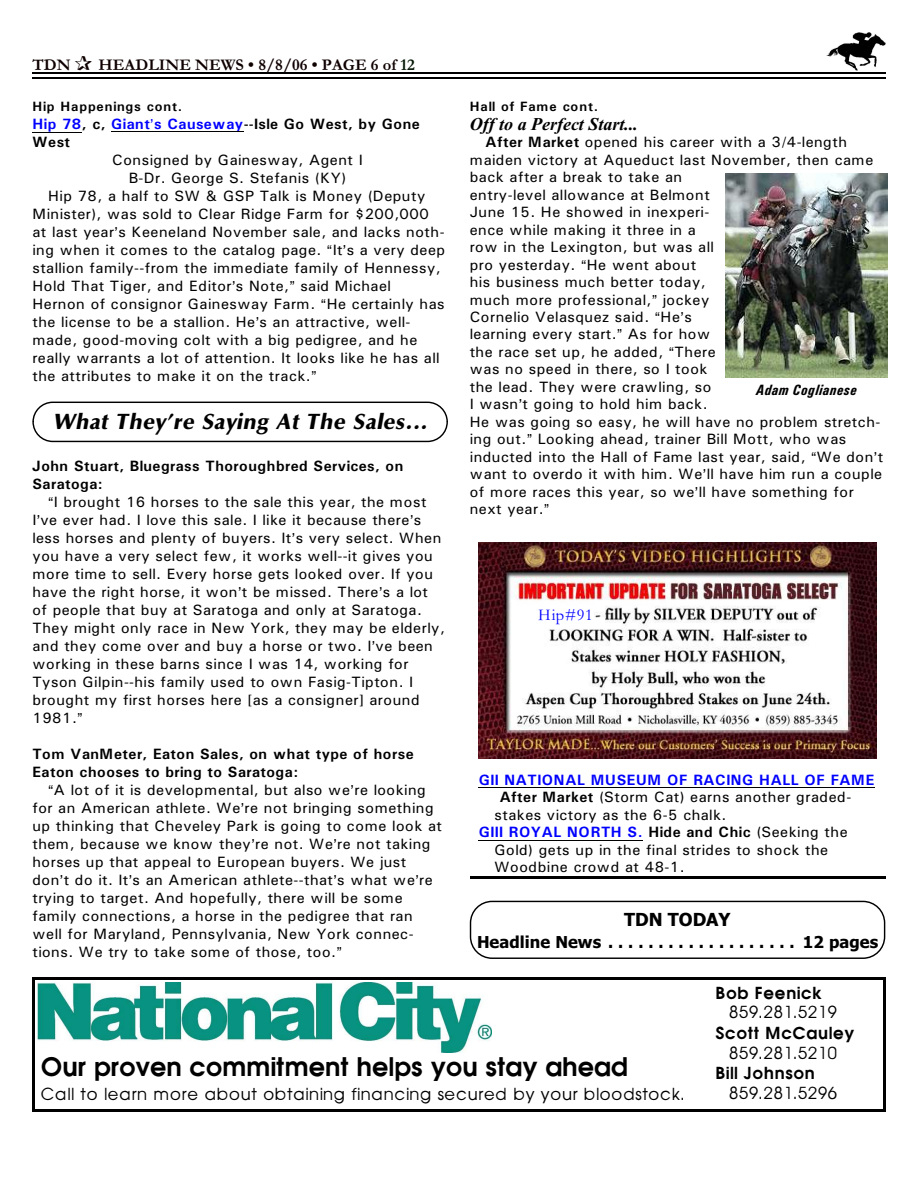
<style>
.page{position:relative;width:918px;height:1188px;background:#fff}
.page>*{position:absolute;margin:0;border:0;box-sizing:border-box;transform-origin:0 0}
.t1{font:700 25.5px "Advance";letter-spacing:.005em;color:#000}
.t2{font:italic 800 22.35px "Optane";color:#000}
.t3{font:italic 700 18px "Times New Roman";color:#000}
.t4{font:700 18px "Tahoma";letter-spacing:-.005em;color:#000}
.t5{font:16.5px "Advance";letter-spacing:.055em;color:#000}
.t6{font:700 16.5px "Tahoma";letter-spacing:.005em;color:#000}
.t7{font:700 16.5px "Advance";letter-spacing:.05em;color:#000}
.t8{font:700 16.5px "Garamond";letter-spacing:.005em;color:#0f0000}
.t9{font:16.5px "Garamond";color:#00f}
.t10{font:15px/18px "Univers";letter-spacing:.03em;color:#000}
.t11{font:700 15px/17.9px "Univers";letter-spacing:.03em;color:#000}
.t12{font:700 15px "Univers";letter-spacing:.04em;color:#00f}
.t13{font:italic 700 15px "Univers Condensed";letter-spacing:.03em;color:#000}
.t14{font:700 13.5px "Univers";letter-spacing:.065em;color:#000}
.s1{color:#001400}
.s2{color:#00f}
.s3{font-weight:700}
.s4{color:#000}
.s5{font-weight:400;color:#000}
</style>
<div class="page">
<img style="left:826px;top:32px;width:60px;height:38px">
<hr style="left:32px;top:72px;width:853px;height:1px;background:#000">
<hr style="left:32px;top:77px;width:853px;height:2px;background:#000">
<div style="left:32px;top:402px;width:416px;height:40px;border:1px solid #000;border-radius:20px"></div>
<hr style="left:479px;top:787px;width:396px;height:1px;background:#000">
<hr style="left:479px;top:840px;width:164px;height:1px;background:#000">
<img style="left:479px;top:542px;width:398px;height:217px">
<hr style="left:470px;top:876px;width:415px;height:3px;background:#000">
<hr style="left:32px;top:132px;width:50px;height:1px;background:#000">
<hr style="left:111px;top:131px;width:133px;height:1px;background:#000">
<img style="left:38px;top:983px;width:454px;height:70px">
<hr style="left:32px;top:977px;width:3px;height:135px;background:#000">
<hr style="left:883px;top:977px;width:2px;height:135px;background:#000">
<hr style="left:32px;top:977px;width:853px;height:3px;background:#000">
<hr style="left:32px;top:1110px;width:853px;height:2px;background:#000">
<img style="left:725px;top:174px;width:162px;height:203px">
<div style="left:470px;top:901px;width:415px;height:58px;border:1px solid #000;border-radius:22px"></div>
<p class="t8" style="left:32px;top:59px;width:40px">TDN</p>
<p class="t8" style="left:98px;top:59px;width:318px">HEADLINE NEWS • 8/8/06 • PAGE 6 of <span class="s1">12</span></p>
<p class="t14" style="left:32px;top:102px;width:152px">Hip Happenings cont.</p>
<p class="t11" style="left:32px;top:116px;width:389px"><span class="s2">Hip 78</span>, c, <span class="s2">Giant s Causeway</span>--Isle Go West, by Gone<br>West</p>
<p class="t10" style="left:112px;top:152px;width:252px">Consigned by Gainesway, Agent I</p>
<p class="t10" style="left:129px;top:170px;width:219px">B-Dr. George S. Stefanis (KY)</p>
<p class="t10" style="left:48px;top:188px;width:379px">Hip 78, a half to SW &amp; GSP Talk is Money (Deputy</p>
<p class="t10" style="left:32px;top:206px;width:398px">Minister), was sold to Clear Ridge Farm for $200,000</p>
<p class="t10" style="left:32px;top:224px;width:414px">at last year s Keeneland November sale, and lacks noth-</p>
<p class="t10" style="left:32px;top:242px;width:414px">ing when it comes to the catalog page. It s a very deep</p>
<p class="t10" style="left:32px;top:260px;width:410px">stallion family--from the immediate family of Hennessy,</p>
<p class="t10" style="left:32px;top:278px;width:360px">Hold That Tiger, and Editor s Note, said Michael</p>
<p class="t10" style="left:32px;top:296px;width:414px">Hernon of consignor Gainesway Farm. He certainly has</p>
<p class="t10" style="left:32px;top:314px;width:380px">the license to be a stallion. He s an attractive, well-</p>
<p class="t10" style="left:32px;top:332px;width:387px">made, good-moving colt with a big pedigree, and he</p>
<p class="t10" style="left:32px;top:350px;width:409px">really warrants a lot of attention. It looks like he has all</p>
<p class="t10" style="left:32px;top:368px;width:280px">the attributes to make it on the track.</p>
<h2 class="t2" style="left:53px;top:409px;width:376px">What They’re Saying At The Sales...</h2>
<p class="t11" style="left:32px;top:458px;width:373px">John Stuart, Bluegrass Thoroughbred Services, on<br>Saratoga:</p>
<p class="t10" style="left:32px;top:494px;width:414px;text-indent:21px">I brought 16 horses to the sale this year, the most<br>I ve ever had. I love this sale. I like it because there s less horses and plenty of buyers. It s very select. When you have a very select few, it works well--it gives you more time to sell. Every horse gets looked over. If you have the right horse, it won t be missed. There s a lot of people that buy at Saratoga and only at Saratoga.<br>They might only race in New York, they may be elderly, and they come over and buy a horse or two. I ve been working in these barns since I was 14, working for Tyson Gilpin--his family used to own Fasig-Tipton. I brought my first horses here [as a consigner] around 1981.</p>
<p class="t11" style="left:32px;top:746px;width:383px">Tom VanMeter, Eaton Sales, on what type of horse<br>Eaton chooses to bring to Saratoga:</p>
<p class="t10" style="left:32px;top:782px;width:411px;text-indent:21px">A lot of it is developmental, but also we re looking for an American athlete. We re not bringing something up thinking that Cheveley Park is going to come look at them, because we know they re not. We re not taking horses up that appeal to European buyers. We just<br>don t do it. It s an American athlete--that s what we re trying to target. And hopefully, there will be some family connections, a horse in the pedigree that ran well for Maryland, Pennsylvania, New York connec&shy;tions. We try to take some of those, too.</p>
<p class="t14" style="left:470px;top:102px;width:130px">Hall of Fame cont.</p>
<p class="t3" style="left:470px;top:118px;width:170px">Off to a Perfect Start...</p>
<p class="t10" style="left:470px;top:135px;width:415px;line-height:17.4px;text-indent:16px"><span class="s3">After Market</span> opened his career with a 3/4-length maiden victory at Aqueduct last November, then came back after a break to take an<br>entry-level allowance at Belmont<br>June 15. He showed in inexperi-<br>ence while making it three in a<br>row in the Lexington, but was all<br>pro yesterday. He went about<br>his business much better today,<br>much more professional, jockey<br>Cornelio Velasquez said. He s<br>learning every start. As for how<br>the race set up, he added, There<br>was no speed in there, so I took<br>the lead. They were crawling, so<br>I wasn t going to hold him back.<br>He was going so easy, he will have no problem stretch&shy;ing out. Looking ahead, trainer Bill Mott, who was inducted into the Hall of Fame last year, said, We don t want to overdo it with him. We ll have him run a couple of more races this year, so we ll have something for next year.</p>
<p class="t13" style="left:756px;top:384px;width:102px">Adam Coglianese</p>
<p class="t9" style="left:538px;top:609px;width:56px">Hip#91</p>
<p class="t12" style="left:479px;top:774px;width:397px">GII NATIONAL MUSEUM OF RACING HALL OF FAME</p>
<p class="t10" style="left:500px;top:789px;width:353px"><span class="s3">After Market</span> (Storm Cat) earns another graded-</p>
<p class="t10" style="left:494px;top:807px;width:234px">stakes victory as the 6-5 chalk.</p>
<p class="t12" style="left:479px;top:827px;width:370px">GIII ROYAL NORTH S. <span class="s4">Hide and Chic</span> <span class="s5">(Seeking the</span></p>
<p class="t10" style="left:494px;top:842px;width:335px">Gold) gets up in the final strides to shock the</p>
<p class="t10" style="left:494px;top:859px;width:192px">Woodbine crowd at 48-1.</p>
<p class="t4" style="left:624px;top:912px;width:108px">TDN TODAY</p>
<p class="t6" style="left:477px;top:936px;width:403px">Headline News ................... 12 pages</p>
<h1 class="t1" style="left:41px;top:1056px;width:589px">Our proven commitment helps you stay ahead</h1>
<p class="t5" style="left:41px;top:1087px;width:646px">Call to learn more about obtaining financing secured by your bloodstock.</p>
<p class="t7" style="left:716px;top:987px;width:108px">Bob Feenick</p>
<p class="t5" style="left:729px;top:1006px;width:109px">859.281.5219</p>
<p class="t7" style="left:716px;top:1027px;width:140px">Scott McCauley</p>
<p class="t5" style="left:729px;top:1046px;width:109px">859.281.5210</p>
<p class="t7" style="left:716px;top:1067px;width:101px">Bill Johnson</p>
<p class="t5" style="left:729px;top:1086px;width:109px">859.281.5296</p>
</div>
